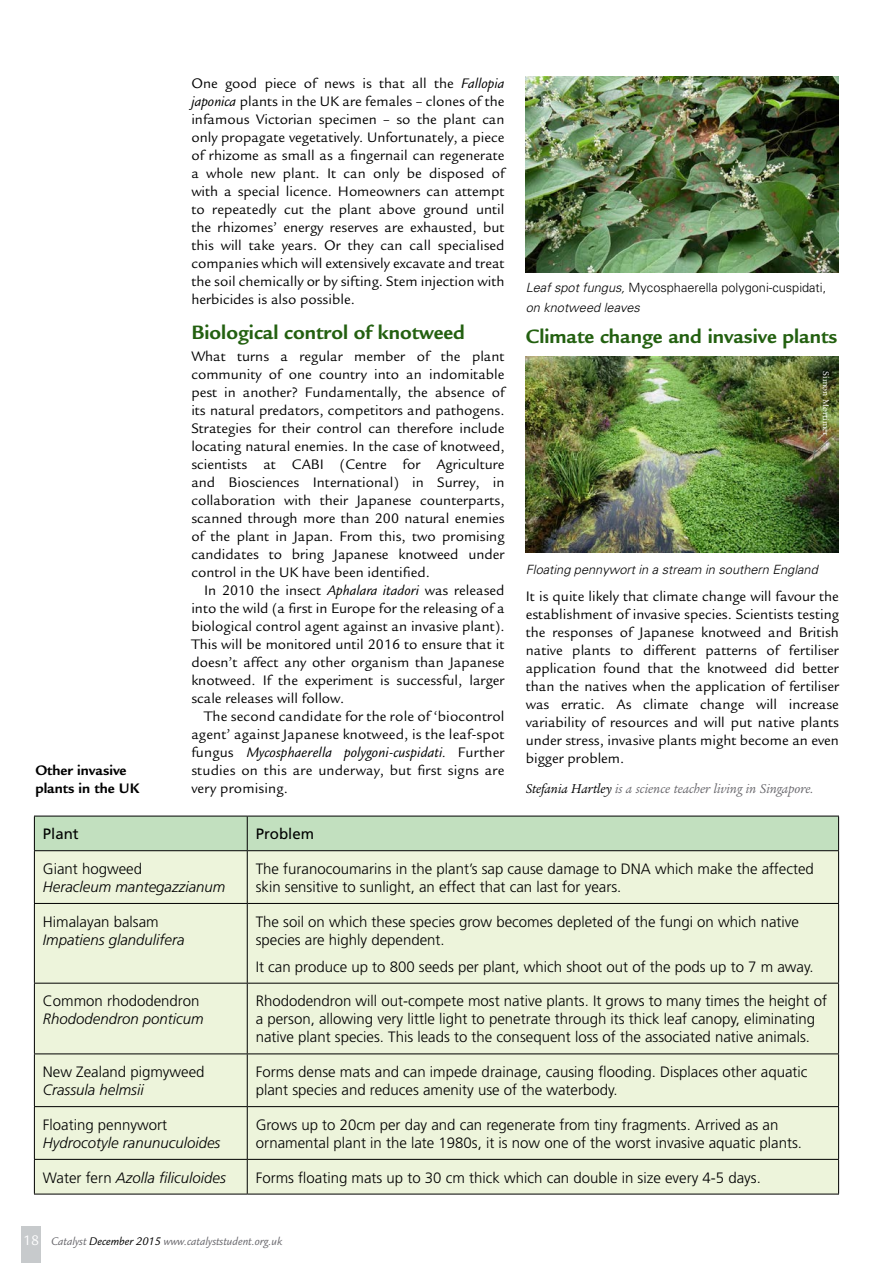
<style>
.page{position:relative;width:893px;height:1263px;background:#fff}
.page>*{position:absolute;margin:0;border:0;box-sizing:border-box;transform-origin:0 0}
.t1{font:700 21px "Legacy Sans";color:#236010}
.t2{font:15px/18px "Legacy Sans";color:#000;text-align:justify}
.t3{font:300 15px/18px "Frutiger";color:#000}
.t4{font:italic 300 15px "Frutiger";color:#000}
.t5{font:700 15px/18px "Legacy Sans";color:#000}
.t6{font:15px "Frutiger";color:#000}
.t7{font:italic 13.95px "Legacy Ser ITC";color:#68676c}
.t8{font:300 12.75px/19.5px "Univers";color:#000}
.t9{font:italic 300 12.75px "Univers";color:#000}
.t10{font:italic 12px "Legacy Sans";color:#68676c}
.t11{font:9px "Legacy Ser ITC";color:#fff}
.s1{font-style:italic}
.s2{color:#000}
.s3{font-style:normal}
.s4{font-style:normal;font-size:15px;color:#fff}
</style>
<div class="page">
<div style="left:21px;top:1226px;width:20px;height:37px;background:#c7cacc"></div>
<div style="left:35px;top:817px;width:803px;height:33px;background:#c2e0bf"></div>
<div style="left:35px;top:851px;width:803px;height:343px;background:#edf4db"></div>
<hr style="left:34px;top:816px;width:213px;height:1px;background:#000">
<hr style="left:34px;top:816px;width:1px;height:34px;background:#000">
<hr style="left:247px;top:816px;width:592px;height:1px;background:#000">
<hr style="left:247px;top:816px;width:1px;height:34px;background:#000">
<hr style="left:838px;top:816px;width:1px;height:34px;background:#000">
<hr style="left:34px;top:850px;width:213px;height:1px;background:#000">
<hr style="left:34px;top:851px;width:1px;height:52px;background:#000">
<hr style="left:247px;top:850px;width:592px;height:1px;background:#000">
<hr style="left:247px;top:851px;width:1px;height:52px;background:#000">
<hr style="left:838px;top:851px;width:1px;height:52px;background:#000">
<hr style="left:34px;top:903px;width:213px;height:1px;background:#000">
<hr style="left:34px;top:904px;width:1px;height:79px;background:#000">
<hr style="left:247px;top:903px;width:592px;height:1px;background:#000">
<hr style="left:247px;top:904px;width:1px;height:79px;background:#000">
<hr style="left:838px;top:904px;width:1px;height:79px;background:#000">
<hr style="left:34px;top:983px;width:213px;height:1px;background:#000">
<hr style="left:34px;top:983px;width:1px;height:70px;background:#000">
<hr style="left:247px;top:983px;width:592px;height:1px;background:#000">
<hr style="left:247px;top:983px;width:1px;height:70px;background:#000">
<hr style="left:838px;top:983px;width:1px;height:70px;background:#000">
<hr style="left:34px;top:1053px;width:213px;height:1px;background:#000">
<hr style="left:34px;top:1054px;width:1px;height:52px;background:#000">
<hr style="left:247px;top:1053px;width:592px;height:1px;background:#000">
<hr style="left:247px;top:1054px;width:1px;height:52px;background:#000">
<hr style="left:838px;top:1054px;width:1px;height:52px;background:#000">
<hr style="left:34px;top:1106px;width:213px;height:1px;background:#000">
<hr style="left:34px;top:1107px;width:1px;height:52px;background:#000">
<hr style="left:247px;top:1106px;width:592px;height:1px;background:#000">
<hr style="left:247px;top:1107px;width:1px;height:52px;background:#000">
<hr style="left:838px;top:1107px;width:1px;height:52px;background:#000">
<hr style="left:34px;top:1159px;width:213px;height:1px;background:#000">
<hr style="left:34px;top:1160px;width:1px;height:34px;background:#000">
<hr style="left:247px;top:1159px;width:592px;height:1px;background:#000">
<hr style="left:247px;top:1160px;width:1px;height:34px;background:#000">
<hr style="left:838px;top:1160px;width:1px;height:34px;background:#000">
<hr style="left:34px;top:1194px;width:213px;height:1px;background:#000">
<hr style="left:247px;top:1194px;width:592px;height:1px;background:#000">
<img style="left:526px;top:357px;width:313px;height:195px">
<img style="left:526px;top:77px;width:313px;height:195px">
<p class="t5" style="left:35px;top:761px;width:105px">Other invasive plants in the UK</p>
<p class="t2" style="left:191px;top:74px;width:315px">One good piece of news is that all the <span class="s1">Fallopia japonica</span> plants in the UK are females – clones of the infamous Victorian specimen – so the plant can only propagate vegetatively. Unfortunately, a piece of rhizome as small as a fingernail can regenerate a whole new plant. It can only be disposed of with a special licence. Homeowners can attempt to repeatedly cut the plant above ground until the rhizomes’ energy reserves are exhausted, but this will take years. Or they can call specialised companies which will extensively excavate and treat the soil chemically or by sifting. Stem injection with herbicides is also possible.</p>
<h1 class="t1" style="left:191px;top:320px;width:275px">Biological control of knotweed</h1>
<p class="t2" style="left:191px;top:347px;width:315px">What turns a regular member of the plant community of one country into an indomitable pest in another? Fundamentally, the absence of its natural predators, competitors and pathogens.<br>Strategies for their control can therefore include locating natural enemies. In the case of knotweed, scientists at CABI (Centre for Agriculture and Biosciences International) in Surrey, in collaboration with their Japanese counterparts, scanned through more than 200 natural enemies of the plant in Japan. From this, two promising candidates to bring Japanese knotweed under control in the UK have been identified.</p>
<p class="t2" style="left:191px;top:581px;width:315px;text-indent:13px">In 2010 the insect <span class="s1">Aphalara itadori</span> was released into the wild (a first in Europe for the releasing of a biological control agent against an invasive plant).<br>This will be monitored until 2016 to ensure that it doesn’t affect any other organism than Japanese knotweed. If the experiment is successful, larger scale releases will follow.</p>
<p class="t2" style="left:191px;top:707px;width:315px;text-indent:13px">The second candidate for the role of ‘biocontrol agent’ against Japanese knotweed, is the leaf-spot fungus <span class="s1">Mycosphaerella polygoni-cuspidati.</span> Further studies on this are underway, but first signs are very promising.</p>
<p class="t8" style="left:526px;top:278px;width:302px"><span class="s1">Leaf spot fungus,</span> Mycosphaerella polygoni-cuspidati, <span class="s1">on knotweed leaves</span></p>
<h1 class="t1" style="left:526px;top:324px;width:313px">Climate change and invasive plants</h1>
<p class="t11" style="left:831px;top:371px;width:66px;rotate:90deg">Simon Mortimer</p>
<p class="t9" style="left:526px;top:562px;width:293px">Floating pennywort in a stream in southern England</p>
<p class="t2" style="left:526px;top:587px;width:315px">It is quite likely that climate change will favour the establishment of invasive species. Scientists testing the responses of Japanese knotweed and British native plants to different patterns of fertiliser application found that the knotweed did better than the natives when the application of fertiliser was erratic. As climate change will increase variability of resources and will put native plants under stress, invasive plants might become an even bigger problem.</p>
<p class="t7" style="left:526px;top:781px;width:289px"><span class="s2">Stefania Hartley</span> is a science teacher living in Singapore.</p>
<p class="t6" style="left:43px;top:825px;width:37px">Plant</p>
<p class="t6" style="left:256px;top:825px;width:60px">Problem</p>
<p class="t3" style="left:43px;top:860px;width:101px">Giant hogweed</p>
<p class="t4" style="left:43px;top:878px;width:184px">Heracleum mantegazzianum</p>
<p class="t3" style="left:256px;top:860px;width:560px">The furanocoumarins in the plant’s sap cause damage to DNA which make the affected skin sensitive to sunlight, an effect that can last for years.</p>
<p class="t3" style="left:43px;top:912px;width:117px">Himalayan balsam</p>
<p class="t4" style="left:43px;top:931px;width:143px">Impatiens glandulifera</p>
<p class="t3" style="left:43px;top:992px;width:158px">Common rhododendron</p>
<p class="t4" style="left:43px;top:1011px;width:162px">Rhododendron ponticum</p>
<p class="t3" style="left:43px;top:1063px;width:163px">New Zealand pigmyweed</p>
<p class="t4" style="left:43px;top:1081px;width:102px">Crassula helmsii</p>
<p class="t3" style="left:43px;top:1116px;width:126px">Floating pennywort</p>
<p class="t4" style="left:43px;top:1134px;width:179px">Hydrocotyle ranunuculoides</p>
<p class="t3" style="left:256px;top:912px;width:545px">The soil on which these species grow becomes depleted of the fungi on which native species are highly dependent.</p>
<p class="t3" style="left:256px;top:957px;width:559px">It can produce up to 800 seeds per plant, which shoot out of the pods up to 7 m away.</p>
<p class="t3" style="left:256px;top:992px;width:573px">Rhododendron will out-compete most native plants. It grows to many times the height of a person, allowing very little light to penetrate through its thick leaf canopy, eliminating native plant species. This leads to the consequent loss of the associated native animals.</p>
<p class="t3" style="left:256px;top:1063px;width:553px">Forms dense mats and can impede drainage, causing flooding. Displaces other aquatic plant species and reduces amenity use of the waterbody.</p>
<p class="t3" style="left:256px;top:1116px;width:548px">Grows up to 20cm per day and can regenerate from tiny fragments. Arrived as an ornamental plant in the late 1980s, it is now one of the worst invasive aquatic plants.</p>
<p class="t4" style="left:43px;top:1169px;width:185px"><span class="s3">Water fern</span> Azolla filiculoides</p>
<p class="t3" style="left:256px;top:1168px;width:507px">Forms floating mats up to 30 cm thick which can double in size every 4-5 days.</p>
<p class="t10" style="left:23px;top:1235px;width:261px"><span class="s4">18</span> Catalyst <span class="s2">December 2015</span> www.catalyststudent.org.uk</p>
</div>
